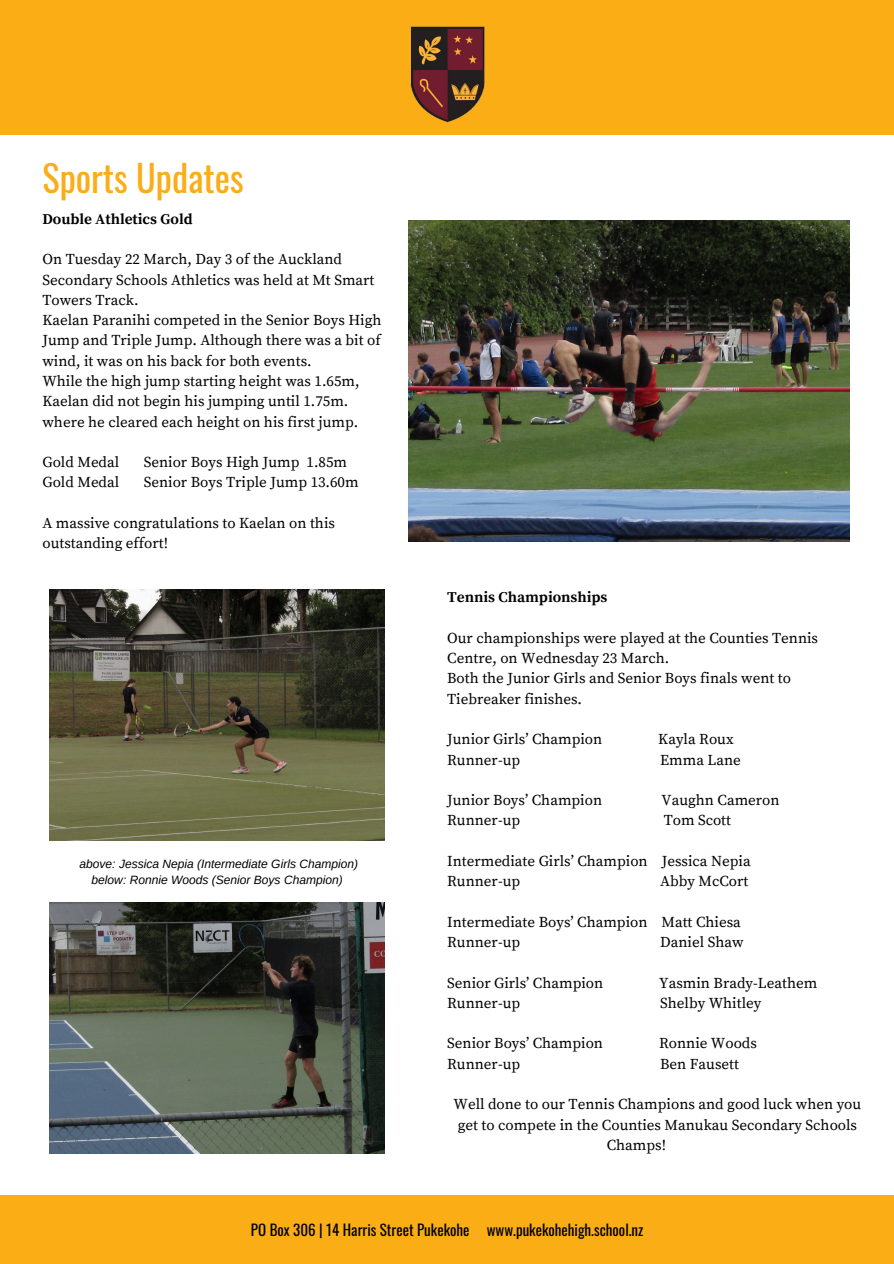
<style>
.page{position:relative;width:894px;height:1264px;background:#fff}
.page>*{position:absolute;margin:0;border:0;box-sizing:border-box;transform-origin:0 0}
.t1{font:36.3px "Oswald";color:#faad15}
.t2{font:15px/20.2px "Source Serif Pro";color:#000}
.t3{font:15px "Oswald";color:#000}
.t4{font:700 15px "Source Serif Pro";color:#000}
.t5{font:italic 12px/16px "Arimo";color:#000;text-align:center}
</style>
<div class="page">
<div style="left:0;top:1195px;width:893px;height:68px;background:#faad15"></div>
<div style="left:0;top:0;width:893px;height:134px;background:#faad15"></div>
<img style="left:410px;top:26px;width:75px;height:96px">
<img style="left:408px;top:221px;width:441px;height:321px">
<img style="left:50px;top:902px;width:334px;height:251px">
<img style="left:50px;top:589px;width:334px;height:251px">
<h1 class="t1" style="left:42px;top:146px;width:203px">Sports Updates</h1>
<p class="t4" style="left:42px;top:210px;width:152px">Double Athletics Gold</p>
<p class="t2" style="left:42px;top:250px;width:340px">On Tuesday 22 March, Day 3 of the Auckland Secondary Schools Athletics was held at Mt Smart Towers Track.<br>Kaelan Paranihi competed in the Senior Boys High Jump and Triple Jump. Although there was a bit of wind, it was on his back for both events.<br>While the high jump starting height was 1.65m, Kaelan did not begin his jumping until 1.75m. where he cleared each height on his first jump.</p>
<p class="t2" style="left:42px;top:452px;width:78px">Gold Medal</p>
<p class="t2" style="left:144px;top:452px;width:205px">Senior Boys High Jump 1.85m</p>
<p class="t2" style="left:42px;top:473px;width:78px">Gold Medal</p>
<p class="t2" style="left:144px;top:473px;width:216px">Senior Boys Triple Jump 13.60m</p>
<p class="t2" style="left:42px;top:513px;width:294px">A massive congratulations to Kaelan on this outstanding effort!</p>
<p class="t5" style="left:80px;top:855px;width:280px">above: Jessica Nepia (Intermediate Girls Champion) below: Ronnie Woods (Senior Boys Champion)</p>
<p class="t4" style="left:447px;top:588px;width:162px">Tennis Championships</p>
<p class="t2" style="left:447px;top:628px;width:372px">Our championships were played at the Counties Tennis Centre, on Wednesday 23 March.<br>Both the Junior Girls and Senior Boys finals went to Tiebreaker finishes.</p>
<p class="t2" style="left:447px;top:729px;width:157px">Junior Girls’ Champion</p>
<p class="t2" style="left:658px;top:729px;width:77px">Kayla Roux</p>
<p class="t2" style="left:447px;top:750px;width:74px">Runner-up</p>
<p class="t2" style="left:660px;top:750px;width:82px">Emma Lane</p>
<p class="t2" style="left:447px;top:790px;width:156px">Junior Boys’ Champion</p>
<p class="t2" style="left:661px;top:790px;width:119px">Vaughn Cameron</p>
<p class="t2" style="left:447px;top:810px;width:74px">Runner-up</p>
<p class="t2" style="left:663px;top:810px;width:69px">Tom Scott</p>
<p class="t2" style="left:447px;top:851px;width:305px">Intermediate Girls’ Champion Jessica Nepia<br>Runner-up</p>
<p class="t2" style="left:660px;top:871px;width:90px">Abby McCort</p>
<p class="t2" style="left:447px;top:912px;width:295px">Intermediate Boys’ Champion Matt Chiesa<br>Runner-up</p>
<p class="t2" style="left:660px;top:932px;width:85px">Daniel Shaw</p>
<p class="t2" style="left:447px;top:973px;width:157px">Senior Girls’ Champion</p>
<p class="t2" style="left:659px;top:973px;width:159px">Yasmin Brady-Leathem</p>
<p class="t2" style="left:447px;top:993px;width:74px">Runner-up</p>
<p class="t2" style="left:660px;top:993px;width:103px">Shelby Whitley</p>
<p class="t2" style="left:447px;top:1033px;width:157px">Senior Boys’ Champion</p>
<p class="t2" style="left:659px;top:1033px;width:99px">Ronnie Woods</p>
<p class="t2" style="left:447px;top:1054px;width:74px">Runner-up</p>
<p class="t2" style="left:660px;top:1054px;width:80px">Ben Fausett</p>
<p class="t2" style="left:453px;top:1094px;width:409px">Well done to our Tennis Champions and good luck when you</p>
<p class="t2" style="left:457px;top:1114px;width:401px">get to compete in the Counties Manukau Secondary Schools</p>
<p class="t2" style="left:606px;top:1135px;width:61px">Champs!</p>
<p class="t3" style="left:251px;top:1216px;width:394px">PO Box 306 | 14 Harris Street Pukekohe www.pukekohehigh.school.nz</p>
</div>
